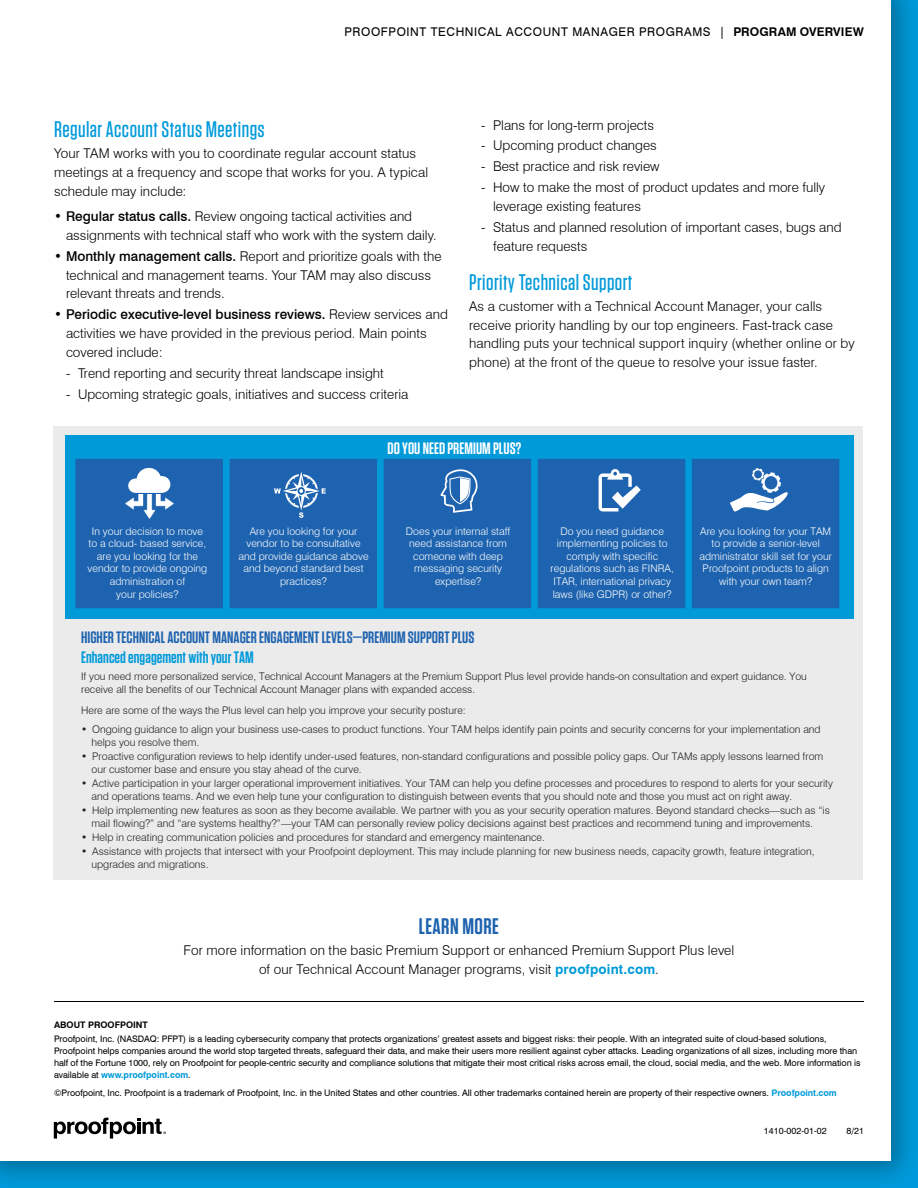
<style>
.page{position:relative;width:918px;height:1188px;background:#fff}
.page>*{position:absolute;margin:0;border:0;box-sizing:border-box;transform-origin:0 0}
.t1{font:500 22.5px "Tungsten";letter-spacing:.02em;color:#009ada}
.t2{font:600 22.5px "Tungsten";letter-spacing:.02em;color:#1e63af}
.t3{font:600 16.5px "Tungsten";letter-spacing:.005em;color:#1e63af}
.t4{font:600 16.5px "Tungsten";letter-spacing:.005em;color:#009ad9}
.t5{font:600 16.5px "Tungsten";letter-spacing:.005em;color:#fff}
.t6{font:300 13.5px/18.8px "Swiss 721 BT";color:#000}
.t7{font:12px "Swiss 721 BT";letter-spacing:.05em;color:#000}
.t8{font:300 10.5px/12.6px "Swiss 721 BT";color:#231f20}
.t9{font:300 10.5px/12.6px "Swiss 721 BT";color:#fff;text-align:center}
.t10{font:9px/12px "Swiss 721 BT";letter-spacing:-.005em;color:#000}
.t11{font:700 9px "Swiss 721 BT";color:#000}
.s1{font-weight:700}
.s2{font-weight:500}
.s3{font-weight:700;color:#009ada}
</style>
<div class="page">
<div style="left:0;top:0;width:918px;height:1188px;background:#000;opacity:.3"></div>
<div style="left:0;top:0;width:891px;height:1161px;background:#fff"></div>
<hr style="left:54px;top:1001px;width:810px;height:1px;background:#000">
<svg style="left:54px;top:1118px;width:112px;height:21px"></svg>
<div style="left:53px;top:427px;width:810px;height:453px;background:#ebebec"></div>
<div style="left:65px;top:435px;width:789px;height:184px;background:#009ad9"></div>
<div style="left:75px;top:459px;width:764px;height:149px;background:#1e63af"></div>
<svg style="left:128px;top:468px;width:198px;height:50px"></svg>
<img style="left:125px;top:495px;width:48px;height:24px">
<svg style="left:440px;top:469px;width:348px;height:44px"></svg>
<img style="left:460px;top:479px;width:8px;height:23px">
<p class="t7" style="left:344px;top:25px;width:521px">PROOFPOINT TECHNICAL ACCOUNT MANAGER PROGRAMS | <span class="s1">PROGRAM OVERVIEW</span></p>
<h1 class="t1" style="left:54px;top:118px;width:212px">Regular Account Status Meetings</h1>
<p class="t6" style="left:54px;top:144px;width:376px">Your TAM works with you to coordinate regular account status meetings at a frequency and scope that works for you. A typical schedule may include:</p>
<p class="t6" style="left:66px;top:207px;width:372px;text-indent:-12px">• <span class="s2">Regular status calls.</span> Review ongoing tactical activities and assignments with technical staff who work with the system daily.</p>
<p class="t6" style="left:66px;top:247px;width:377px;text-indent:-12px">• <span class="s2">Monthly management calls.</span> Report and prioritize goals with the technical and management teams. Your TAM may also discuss relevant threats and trends.</p>
<p class="t6" style="left:66px;top:305px;width:383px;text-indent:-12px">• <span class="s2">Periodic executive-level business reviews.</span> Review services and activities we have provided in the previous period. Main points covered include:</p>
<p class="t6" style="left:66px;top:363px;width:319px">- Trend reporting and security threat landscape insight</p>
<p class="t6" style="left:66px;top:384px;width:344px">- Upcoming strategic goals, initiatives and success criteria</p>
<p class="t6" style="left:481px;top:115px;width:175px">- Plans for long-term projects</p>
<p class="t6" style="left:481px;top:136px;width:177px">- Upcoming product changes</p>
<p class="t6" style="left:481px;top:157px;width:180px">- Best practice and risk review</p>
<p class="t6" style="left:493px;top:178px;width:334px;text-indent:-12px">- How to make the most of product updates and more fully leverage existing features</p>
<p class="t6" style="left:493px;top:218px;width:350px;text-indent:-12px">- Status and planned resolution of important cases, bugs and feature requests</p>
<h1 class="t1" style="left:469px;top:271px;width:165px">Priority Technical Support</h1>
<p class="t6" style="left:469px;top:297px;width:387px">As a customer with a Technical Account Manager, your calls receive priority handling by our top engineers. Fast-track case handling puts your technical support inquiry (whether online or by phone) at the front of the queue to resolve your issue faster.</p>
<h2 class="t5" style="left:388px;top:440px;width:135px">DO YOU NEED PREMIUM PLUS?</h2>
<p class="t9" style="left:88px;top:524px;width:121px">In your decision to move to a cloud- based service, are you looking for the vendor to provide ongoing administration of<br>your policies?</p>
<p class="t9" style="left:238px;top:524px;width:132px">Are you looking for your vendor to be consultative and provide guidance above and beyond standard best practices?</p>
<p class="t9" style="left:406px;top:524px;width:106px">Does your internal staff need assistance from comeone with deep messaging security expertise?</p>
<p class="t9" style="left:551px;top:524px;width:125px">Do you need guidance implementing policies to comply with specific regulations such as FINRA,<br>ITAR, international privacy laws (like GDPR) or other?</p>
<p class="t9" style="left:699px;top:524px;width:134px">Are you looking for your TAM to provide a senior-level administrator skill set for your<br>Proofpoint products to align with your own team?</p>
<h2 class="t3" style="left:81px;top:629px;width:395px">HIGHER TECHNICAL ACCOUNT MANAGER ENGAGEMENT LEVELS—PREMIUM SUPPORT PLUS</h2>
<h2 class="t4" style="left:81px;top:649px;width:174px">Enhanced engagement with your TAM</h2>
<p class="t8" style="left:81px;top:670px;width:727px">If you need more personalized service, Technical Account Managers at the Premium Support Plus level provide hands-on consultation and expert guidance. You receive all the benefits of our Technical Account Manager plans with expanded access.</p>
<p class="t8" style="left:81px;top:704px;width:386px">Here are some of the ways the Plus level can help you improve your security posture:</p>
<p class="t8" style="left:91px;top:723px;width:731px;text-indent:-10px">• Ongoing guidance to align your business use-cases to product functions. Your TAM helps identify pain points and security concerns for your implementation and helps you resolve them.</p>
<p class="t8" style="left:91px;top:750px;width:733px;text-indent:-10px">• Proactive configuration reviews to help identify under-used features, non-standard configurations and possible policy gaps. Our TAMs apply lessons learned from our customer base and ensure you stay ahead of the curve.</p>
<p class="t8" style="left:91px;top:777px;width:743px;text-indent:-10px">• Active participation in your larger operational improvement initiatives. Your TAM can help you define processes and procedures to respond to alerts for your security and operations teams. And we even help tune your configuration to distinguish between events that you should note and those you must act on right away.</p>
<p class="t8" style="left:91px;top:804px;width:740px;text-indent:-10px">• Help implementing new features as soon as they become available. We partner with you as your security operation matures. Beyond standard checks—such as “is mail flowing?” and “are systems healthy?”—your TAM can personally review policy decisions against best practices and recommend tuning and improvements.</p>
<p class="t8" style="left:81px;top:831px;width:465px">• Help in creating communication policies and procedures for standard and emergency maintenance.</p>
<p class="t8" style="left:91px;top:845px;width:725px;text-indent:-10px">• Assistance with projects that intersect with your Proofpoint deployment. This may include planning for new business needs, capacity growth, feature integration, upgrades and migrations.</p>
<h1 class="t2" style="left:419px;top:915px;width:82px">LEARN MORE</h1>
<p class="t6" style="left:183px;top:941px;width:552px;text-align:center">For more information on the basic Premium Support or enhanced Premium Support Plus level of our Technical Account Manager programs, visit <span class="s3">proofpoint.com</span>.</p>
<p class="t11" style="left:54px;top:1019px;width:95px">ABOUT PROOFPOINT</p>
<p class="t10" style="left:54px;top:1033px;width:808px">Proofpoint, Inc. (NASDAQ: PFPT) is a leading cybersecurity company that protects organizations’ greatest assets and biggest risks: their people. With an integrated suite of cloud-based solutions, Proofpoint helps companies around the world stop targeted threats, safeguard their data, and make their users more resilient against cyber attacks. Leading organizations of all sizes, including more than half of the Fortune 1000, rely on Proofpoint for people-centric security and compliance solutions that mitigate their most critical risks across email, the cloud, social media, and the web. More information is available at <span class="s3">www.proofpoint.com</span>.</p>
<p class="t10" style="left:54px;top:1086px;width:784px">©Proofpoint, Inc. Proofpoint is a trademark of Proofpoint, Inc. in the United States and other countries. All other trademarks contained herein are property of their respective owners. <span class="s3">Proofpoint.com</span></p>
<p class="t10" style="left:764px;top:1125px;width:64px">1410-002-01-02</p>
<p class="t10" style="left:846px;top:1125px;width:19px">8/21</p>
</div>
